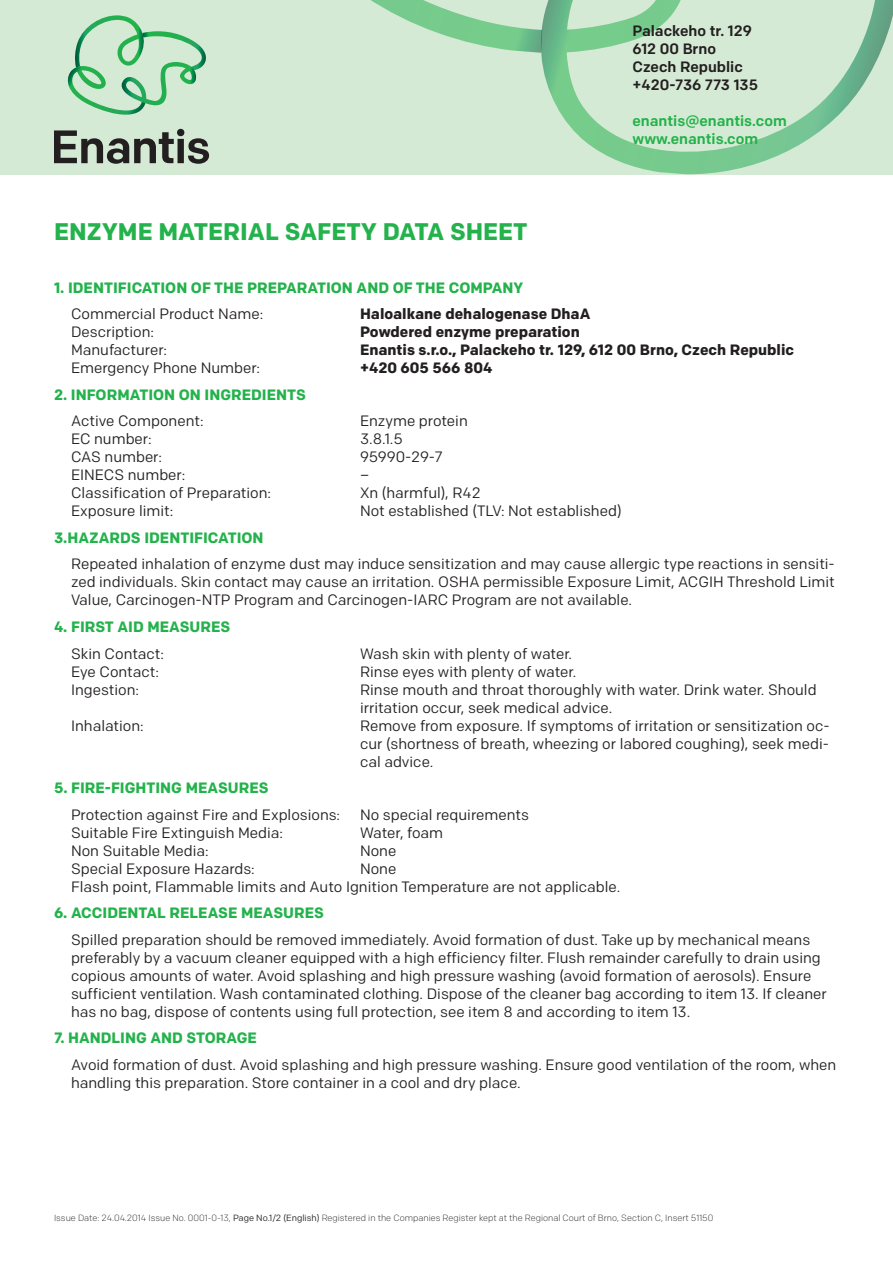
<style>
.page{position:relative;width:893px;height:1263px;background:#fff}
.page>*{position:absolute;margin:0;border:0;box-sizing:border-box;transform-origin:0 0}
.t1{font:700 24px "Colfax";color:#23b24b}
.t2{font:15px/18px "Colfax";color:#231f20}
.t3{font:700 15px "Colfax";color:#23b24b}
.t4{font:700 15px "Colfax";color:#231f20}
.t5{font:500 15px "Colfax";color:#231f20}
.t6{font:500 15px "Colfax";color:#23b24b}
.t7{font:300 9px "Colfax";color:#231f20}
.s1{font-weight:400}
</style>
<div class="page">
<div style="left:0;top:0;width:893px;height:174px;background:#d5ead4"></div>
<svg style="left:54px;top:15px;width:156px;height:149px"></svg>
<svg style="left:530px;top:0;width:363px;height:175px"></svg>
<svg style="left:371px;top:0;width:171px;height:53px"></svg>
<p class="t1" style="left:54px;top:217px;width:475px">ENZYME MATERIAL SAFETY DATA SHEET</p>
<p class="t5" style="left:632px;top:22px;width:121px">Palackeho tr. 129</p>
<p class="t5" style="left:632px;top:40px;width:85px">612 00 Brno</p>
<p class="t5" style="left:632px;top:58px;width:112px">Czech Republic</p>
<p class="t5" style="left:632px;top:76px;width:127px">+420-736 773 135</p>
<p class="t6" style="left:632px;top:112px;width:156px">enantis@enantis.com</p>
<p class="t6" style="left:632px;top:130px;width:127px">www.enantis.com</p>
<p class="t3" style="left:54px;top:278px;width:471px">1. IDENTIFICATION OF THE PREPARATION AND OF THE COMPANY</p>
<p class="t2" style="left:71px;top:305px;width:194px">Commercial Product Name:</p>
<p class="t4" style="left:360px;top:305px;width:232px">Haloalkane dehalogenase DhaA</p>
<p class="t2" style="left:71px;top:323px;width:85px">Description:</p>
<p class="t4" style="left:360px;top:323px;width:221px">Powdered enzyme preparation</p>
<p class="t2" style="left:71px;top:341px;width:98px">Manufacturer:</p>
<p class="t4" style="left:360px;top:341px;width:436px">Enantis s.r.o., Palackeho tr. 129, 612 00 Brno, Czech Republic</p>
<p class="t2" style="left:71px;top:359px;width:191px">Emergency Phone Number:</p>
<p class="t4" style="left:360px;top:359px;width:134px">+420 605 566 804</p>
<p class="t3" style="left:54px;top:385px;width:253px">2. INFORMATION ON INGREDIENTS</p>
<p class="t2" style="left:71px;top:412px;width:134px">Active Component:</p>
<p class="t2" style="left:360px;top:412px;width:109px">Enzyme protein</p>
<p class="t2" style="left:71px;top:430px;width:82px">EC number:</p>
<p class="t2" style="left:360px;top:430px;width:44px">3.8.1.5</p>
<p class="t2" style="left:71px;top:448px;width:92px">CAS number:</p>
<p class="t2" style="left:360px;top:448px;width:84px">95990-29-7</p>
<p class="t2" style="left:71px;top:466px;width:116px">EINECS number:</p>
<p class="t2" style="left:360px;top:466px;width:11px">–</p>
<p class="t2" style="left:71px;top:484px;width:202px">Classification of Preparation:</p>
<p class="t2" style="left:360px;top:484px;width:122px">Xn (harmful), R42</p>
<p class="t2" style="left:71px;top:502px;width:104px">Exposure limit:</p>
<p class="t2" style="left:360px;top:502px;width:263px">Not established (TLV: Not established)</p>
<p class="t3" style="left:54px;top:528px;width:211px">3.HAZARDS IDENTIFICATION</p>
<p class="t2" style="left:71px;top:555px;width:765px;text-align:justify">Repeated inhalation of enzyme dust may induce sensitization and may cause allergic type reactions in sensiti&shy;zed individuals. Skin contact may cause an irritation. OSHA permissible Exposure Limit, ACGIH Threshold Limit Value, Carcinogen-NTP Program and Carcinogen-IARC Program are not available.</p>
<p class="t3" style="left:54px;top:617px;width:178px">4. FIRST AID MEASURES</p>
<p class="t2" style="left:71px;top:644px;width:95px">Skin Contact:</p>
<p class="t2" style="left:360px;top:644px;width:214px">Wash skin with plenty of water.</p>
<p class="t2" style="left:71px;top:662px;width:89px">Eye Contact:</p>
<p class="t2" style="left:360px;top:662px;width:218px">Rinse eyes with plenty of water.</p>
<p class="t2" style="left:71px;top:680px;width:70px">Ingestion:</p>
<p class="t2" style="left:360px;top:680px;width:458px">Rinse mouth and throat thoroughly with water. Drink water. Should irritation occur, seek medical advice.</p>
<p class="t2" style="left:71px;top:716px;width:74px">Inhalation:</p>
<p class="t2" style="left:360px;top:716px;width:471px;text-align:justify">Remove from exposure. If symptoms of irritation or sensitization oc&shy;cur (shortness of breath, wheezing or labored coughing), seek medi&shy;cal advice.</p>
<p class="t3" style="left:54px;top:778px;width:216px">5. FIRE-FIGHTING MEASURES</p>
<p class="t2" style="left:71px;top:805px;width:271px">Protection against Fire and Explosions:</p>
<p class="t2" style="left:360px;top:805px;width:170px">No special requirements</p>
<p class="t2" style="left:71px;top:823px;width:214px">Suitable Fire Extinguish Media:</p>
<p class="t2" style="left:360px;top:823px;width:85px">Water, foam</p>
<p class="t2" style="left:71px;top:841px;width:139px">Non Suitable Media:</p>
<p class="t2" style="left:360px;top:841px;width:38px">None</p>
<p class="t2" style="left:71px;top:859px;width:185px">Special Exposure Hazards:</p>
<p class="t2" style="left:71px;top:859px;width:551px;text-indent:289px">None<br>Flash point, Flammable limits and Auto Ignition Temperature are not applicable.</p>
<p class="t3" style="left:54px;top:903px;width:271px">6. ACCIDENTAL RELEASE MEASURES</p>
<p class="t2" style="left:71px;top:930px;width:757px">Spilled preparation should be removed immediately. Avoid formation of dust. Take up by mechanical means preferably by a vacuum cleaner equipped with a high efficiency filter. Flush remainder carefully to drain using copious amounts of water. Avoid splashing and high pressure washing (avoid formation of aerosols). Ensure sufficient ventilation. Wash contaminated clothing. Dispose of the cleaner bag according to item 13. If cleaner has no bag, dispose of contents using full protection, see item 8 and according to item 13.</p>
<p class="t3" style="left:54px;top:1028px;width:204px">7. HANDLING AND STORAGE</p>
<p class="t2" style="left:71px;top:1055px;width:767px">Avoid formation of dust. Avoid splashing and high pressure washing. Ensure good ventilation of the room, when handling this preparation. Store container in a cool and dry place.</p>
<p class="t7" style="left:54px;top:1212px;width:661px">Issue Date: 24.04.2014 Issue No. 0001-0-13, <span class="s1">Page No.1/2 (English)</span> Registered in the Companies Register kept at the Regional Court of Brno, Section C, Insert 51150</p>
</div>
